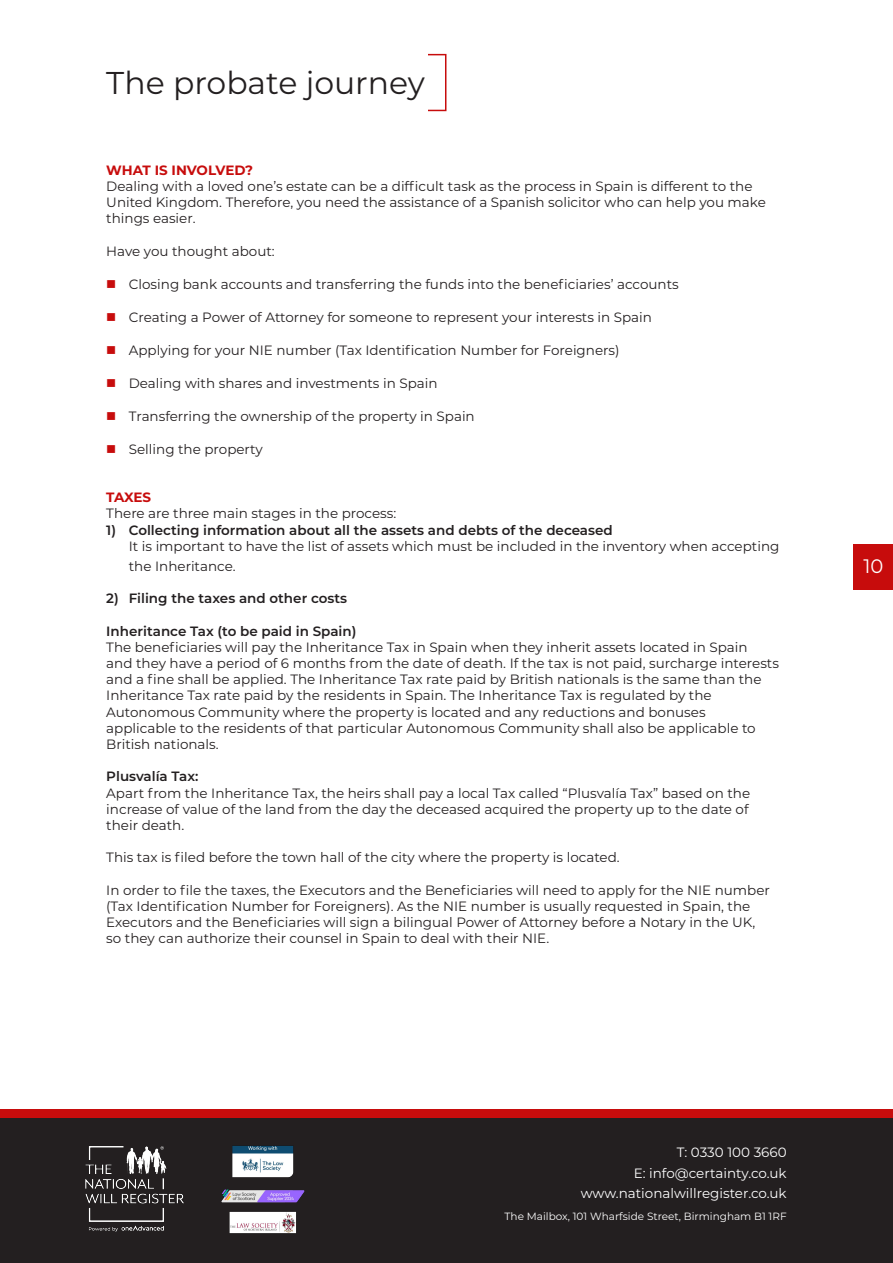
<style>
.page{position:relative;width:893px;height:1263px;background:#fff}
.page>*{position:absolute;margin:0;border:0;box-sizing:border-box;transform-origin:0 0}
.page_number{font:31.5px "Montserrat";color:#231f20}
.t1{font:19.5px "Montserrat";color:#fff}
.page_number-2{font:13.5px/16.2px "Montserrat";color:#231f20}
.page_number-3{font:600 13.5px "Montserrat";color:#231f20}
.t2{font:13.5px/20.4px "Montserrat";color:#fff;text-align:right}
.page_number-4{font:700 13.5px "Montserrat";letter-spacing:-.015em;color:#c70c0c}
.t3{font:10.5px "Montserrat";color:#fff}
.s1{color:#c70c0c}
</style>
<div class="page">
<div style="left:854px;top:544px;width:39px;height:45px;background:#c70c0c"></div>
<div style="left:0;top:1117px;width:893px;height:146px;background:#231f20"></div>
<div style="left:0;top:1109px;width:893px;height:8px;background:#c70c0c"></div>
<div style="left:336px;top:54px;width:110px;height:57px;border:2px solid #c70c0c"></div>
<div style="left:310px;top:36px;width:118px;height:87px;background:#fff"></div>
<img style="left:85px;top:1145px;width:220px;height:89px">
<p class="page_number" style="left:106px;top:61px;width:320px">The probate journey</p>
<p class="page_number-4" style="left:106px;top:160px;width:148px">WHAT IS INVOLVED?</p>
<p class="page_number-2" style="left:106px;top:177px;width:661px">Dealing with a loved one’s estate can be a difficult task as the process in Spain is different to the<br>United Kingdom. Therefore, you need the assistance of a Spanish solicitor who can help you make things easier.</p>
<p class="page_number-2" style="left:106px;top:242px;width:170px">Have you thought about:</p>
<p class="page_number-2" style="left:106px;top:275px;width:574px"><span class="s1">■</span> Closing bank accounts and transferring the funds into the beneficiaries’ accounts</p>
<p class="page_number-2" style="left:106px;top:308px;width:547px"><span class="s1">■</span> Creating a Power of Attorney for someone to represent your interests in Spain</p>
<p class="page_number-2" style="left:106px;top:341px;width:515px"><span class="s1">■</span> Applying for your NIE number (Tax Identification Number for Foreigners)</p>
<p class="page_number-2" style="left:106px;top:374px;width:333px"><span class="s1">■</span> Dealing with shares and investments in Spain</p>
<p class="page_number-2" style="left:106px;top:407px;width:370px"><span class="s1">■</span> Transferring the ownership of the property in Spain</p>
<p class="page_number-2" style="left:106px;top:440px;width:158px"><span class="s1">■</span> Selling the property</p>
<p class="page_number-4" style="left:106px;top:488px;width:46px">TAXES</p>
<p class="page_number-2" style="left:106px;top:505px;width:292px">There are three main stages in the process:</p>
<p class="page_number-3" style="left:106px;top:520px;width:508px">1) Collecting information about all the assets and debts of the deceased</p>
<p class="page_number-2" style="left:129px;top:536px;width:652px;line-height:19.8px">It is important to have the list of assets which must be included in the inventory when accepting the Inheritance.</p>
<p class="page_number-3" style="left:106px;top:589px;width:242px">2) Filing the taxes and other costs</p>
<p class="page_number-3" style="left:106px;top:621px;width:252px">Inheritance Tax (to be paid in Spain)</p>
<p class="page_number-2" style="left:106px;top:638px;width:674px">The beneficiaries will pay the Inheritance Tax in Spain when they inherit assets located in Spain<br>and they have a period of 6 months from the date of death. If the tax is not paid, surcharge interests and a fine shall be applied. The Inheritance Tax rate paid by British nationals is the same than the Inheritance Tax rate paid by the residents in Spain. The Inheritance Tax is regulated by the Autonomous Community where the property is located and any reductions and bonuses applicable to the residents of that particular Autonomous Community shall also be applicable to British nationals.</p>
<p class="page_number-3" style="left:106px;top:767px;width:94px">Plusvalía Tax:</p>
<p class="page_number-2" style="left:106px;top:784px;width:645px;text-align:justify">Apart from the Inheritance Tax, the heirs shall pay a local Tax called “Plusvalía Tax” based on the increase of value of the land from the day the deceased acquired the property up to the date of their death.</p>
<p class="page_number-2" style="left:106px;top:849px;width:515px">This tax is filed before the town hall of the city where the property is located.</p>
<p class="page_number-2" style="left:106px;top:881px;width:665px">In order to file the taxes, the Executors and the Beneficiaries will need to apply for the NIE number (Tax Identification Number for Foreigners). As the NIE number is usually requested in Spain, the Executors and the Beneficiaries will sign a bilingual Power of Attorney before a Notary in the UK, so they can authorize their counsel in Spain to deal with their NIE.</p>
<h2 class="t1" style="left:863px;top:553px;width:21px">10</h2>
<p class="t2" style="left:581px;top:1142px;width:207px">T: 0330 100 3660<br>E: info@certainty.co.uk www.nationalwillregister.co.uk</p>
<p class="t3" style="left:505px;top:1208px;width:284px">The Mailbox, 101 Wharfside Street, Birmingham B1 1RF</p>
</div>
